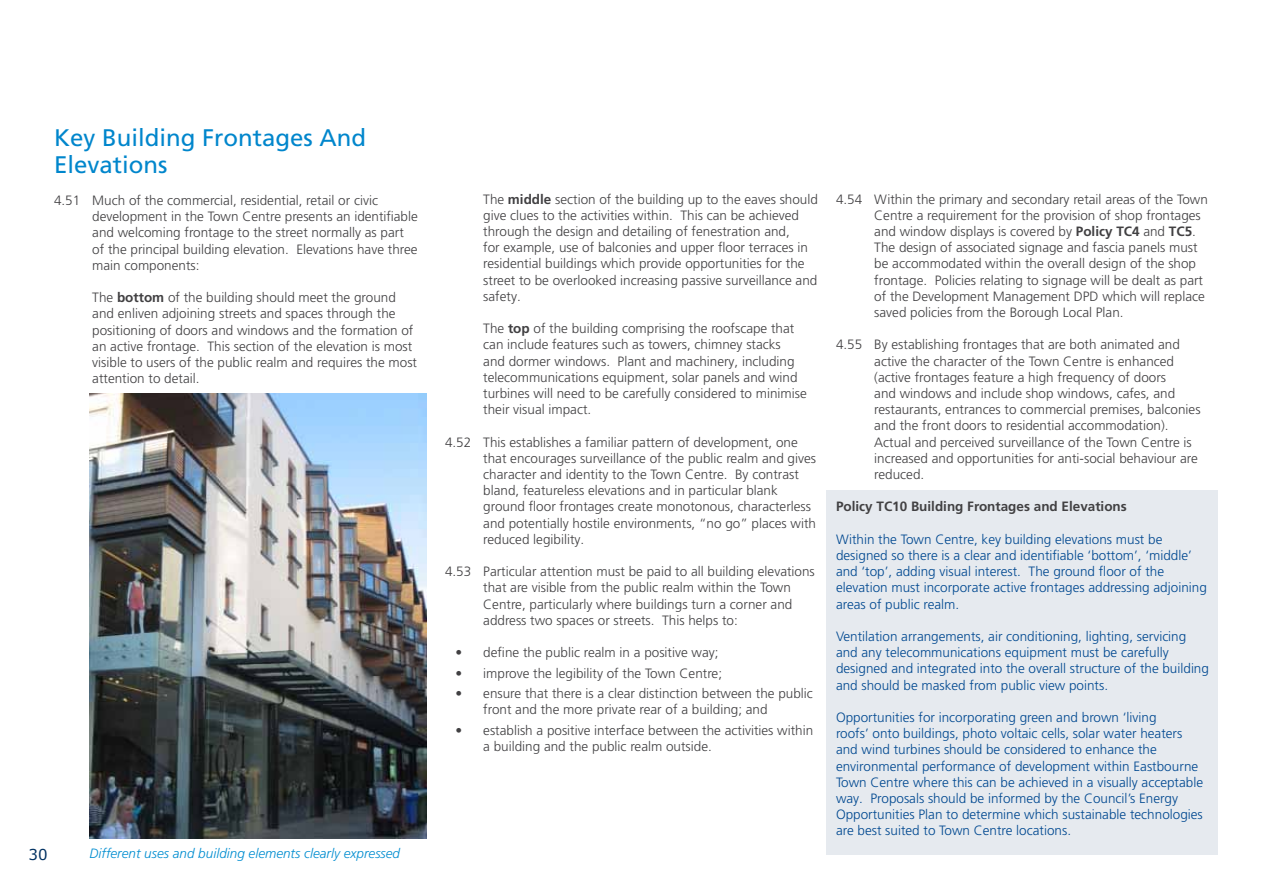
<style>
.page{position:relative;width:1263px;height:893px;background:#fff}
.page>*{position:absolute;margin:0;border:0;box-sizing:border-box;transform-origin:0 0}
.t1{font:24px/27px "Frutiger LT Pro";color:#0086cc}
.t2{font:15px "Verdana";color:#013162}
.t3{font:300 13.5px/16.2px "Frutiger LT Pro";color:#414042}
.t4{font:300 13.5px/16.2px "Frutiger LT Pro";color:#004890}
.t5{font:italic 300 13.5px "Frutiger LT Pro";color:#008dd0}
.t6{font:700 13.5px "Frutiger LT Std";color:#414042}
.s1{font-family:"Frutiger LT Std";font-weight:700}
.s2{font-family:"Frutiger LT Std";font-weight:700;font-stretch:condensed}
</style>
<div class="page">
<div style="left:827px;top:490px;width:391px;height:365px;background:#e6eaef"></div>
<img style="left:90px;top:393px;width:337px;height:446px">
<h1 class="t1" style="left:54px;top:124px;width:314px">Key Building Frontages And<br>Elevations</h1>
<p class="t3" style="left:92px;top:192px;width:327px;text-indent:-38px">4.51 Much of the commercial, residential, retail or civic development in the Town Centre presents an identifiable and welcoming frontage to the street normally as part of the principal building elevation. Elevations have three main components:</p>
<p class="t3" style="left:92px;top:289px;width:326px">The <span class="s1">bottom</span> of the building should meet the ground and enliven adjoining streets and spaces through the positioning of doors and windows and the formation of an active frontage. This section of the elevation is most visible to users of the public realm and requires the most attention to detail.</p>
<p class="t2" style="left:28px;top:845px;width:21px">30</p>
<p class="t5" style="left:90px;top:846px;width:312px">Different uses and building elements clearly expressed</p>
<p class="t3" style="left:483px;top:191px;width:336px">The <span class="s1">middle</span> section of the building up to the eaves should give clues to the activities within. This can be achieved through the design and detailing of fenestration and,<br>for example, use of balconies and upper floor terraces in residential buildings which provide opportunities for the street to be overlooked increasing passive surveillance and safety.</p>
<p class="t3" style="left:483px;top:321px;width:325px">The <span class="s1">top</span> of the building comprising the roofscape that can include features such as towers, chimney stacks<br>and dormer windows. Plant and machinery, including telecommunications equipment, solar panels and wind turbines will need to be carefully considered to minimise their visual impact.</p>
<p class="t3" style="left:483px;top:434px;width:334px;text-indent:-38px">4.52 This establishes a familiar pattern of development, one that encourages surveillance of the public realm and gives character and identity to the Town Centre. By contrast bland, featureless elevations and in particular blank ground floor frontages create monotonous, characterless and potentially hostile environments, “no go” places with reduced legibility.</p>
<p class="t3" style="left:483px;top:564px;width:333px;text-indent:-38px">4.53 Particular attention must be paid to all building elevations that are visible from the public realm within the Town Centre, particularly where buildings turn a corner and address two spaces or streets. This helps to:</p>
<p class="t3" style="left:456px;top:645px;width:264px"><span class="s2">•</span> define the public realm in a positive way;</p>
<p class="t3" style="left:456px;top:665px;width:268px"><span class="s2">•</span> improve the legibility of the Town Centre;</p>
<p class="t3" style="left:483px;top:685px;width:331px;text-indent:-28px"><span class="s2">•</span> ensure that there is a clear distinction between the public front and the more private rear of a building; and</p>
<p class="t3" style="left:483px;top:722px;width:331px;text-indent:-28px"><span class="s2">•</span> establish a positive interface between the activities within a building and the public realm outside.</p>
<p class="t3" style="left:874px;top:191px;width:335px;text-indent:-38px">4.54 Within the primary and secondary retail areas of the Town Centre a requirement for the provision of shop frontages and window displays is covered by <span class="s1">Policy TC4</span> and <span class="s1">TC5</span>.<br>The design of associated signage and fascia panels must be accommodated within the overall design of the shop frontage. Policies relating to signage will be dealt as part of the Development Management DPD which will replace saved policies from the Borough Local Plan.</p>
<p class="t3" style="left:874px;top:337px;width:328px;text-indent:-38px">4.55 By establishing frontages that are both animated and active the character of the Town Centre is enhanced (active frontages feature a high frequency of doors<br>and windows and include shop windows, cafes, and restaurants, entrances to commercial premises, balconies and the front doors to residential accommodation).<br>Actual and perceived surveillance of the Town Centre is increased and opportunities for anti-social behaviour are reduced.</p>
<p class="t6" style="left:836px;top:499px;width:292px">Policy TC10 Building Frontages and Elevations</p>
<p class="t4" style="left:836px;top:531px;width:372px">Within the Town Centre, key building elevations must be designed so there is a clear and identifiable ‘bottom’, ‘middle’ and ‘top’, adding visual interest. The ground floor of the elevation must incorporate active frontages addressing adjoining areas of public realm.</p>
<p class="t4" style="left:836px;top:628px;width:374px">Ventilation arrangements, air conditioning, lighting, servicing and any telecommunications equipment must be carefully designed and integrated into the overall structure of the building and should be masked from public view points.</p>
<p class="t4" style="left:836px;top:709px;width:369px">Opportunities for incorporating green and brown ‘living<br>roofs’ onto buildings, photo voltaic cells, solar water heaters and wind turbines should be considered to enhance the environmental performance of development within Eastbourne Town Centre where this can be achieved in a visually acceptable way. Proposals should be informed by the Council’s Energy Opportunities Plan to determine which sustainable technologies are best suited to Town Centre locations.</p>
</div>
